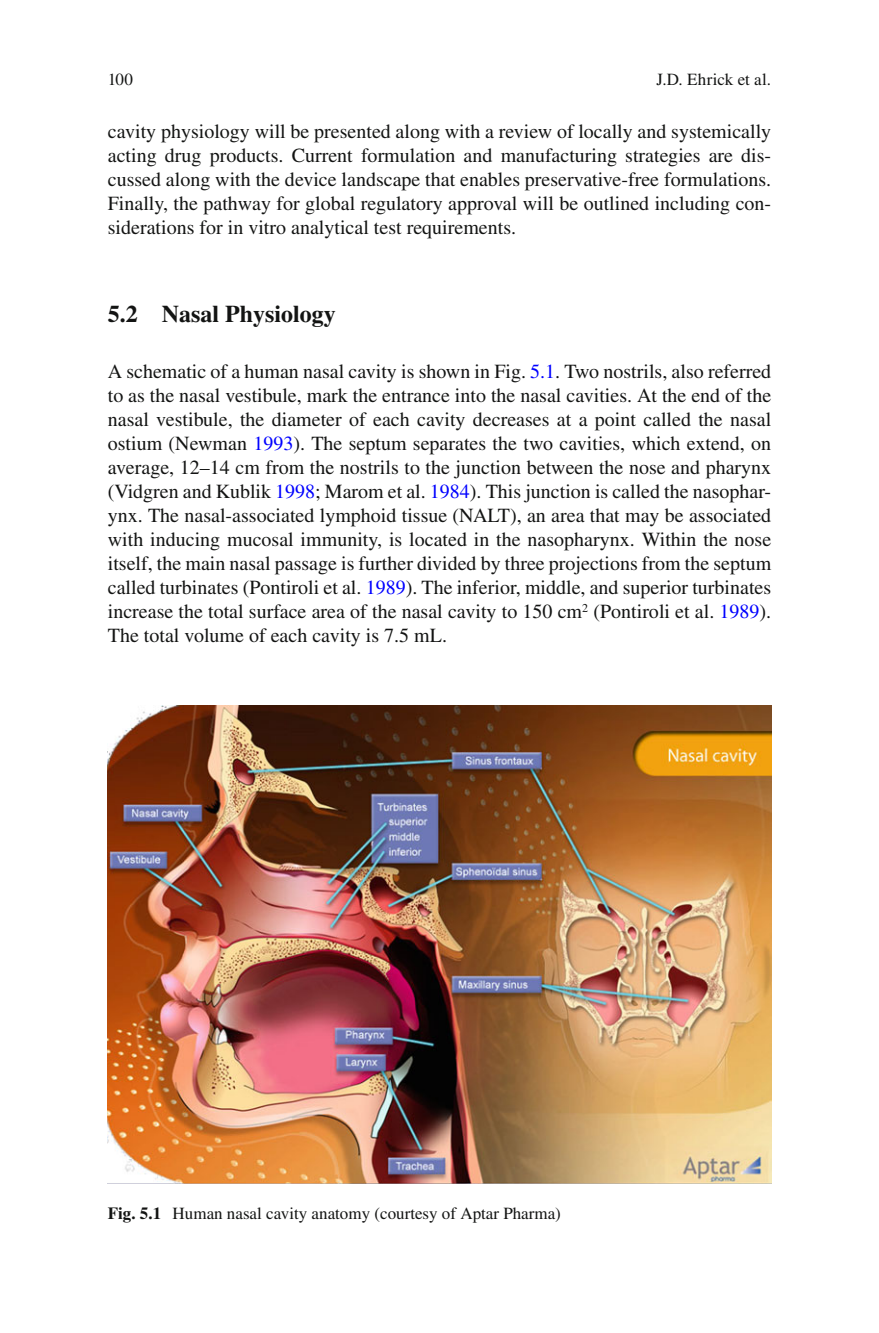
<style>
.page{position:relative;width:879px;height:1333px;background:#fff}
.page>*{position:absolute;margin:0;border:0;box-sizing:border-box;transform-origin:0 0}
.t1{font:700 24px "Times";color:#131413}
.t2{font:20px/24px "Times";color:#131413;text-align:justify}
.t3{font:17px "Times";color:#131413}
.s1{color:#00f}
.s2{font-weight:700}
</style>
<div class="page">
<img style="left:108px;top:705px;width:663px;height:477px">
<p class="t3" style="left:656px;top:73px;width:116px">J.D. Ehrick et al.</p>
<p class="t3" style="left:108px;top:73px;width:27px">100</p>
<p class="t2" style="left:108px;top:121px;width:665px">cavity physiology will be presented along with a review of locally and systemically acting drug products. Current formulation and manufacturing strategies are dis&shy;cussed along with the device landscape that enables preservative-free formulations.<br>Finally, the pathway for global regulatory approval will be outlined including con&shy;siderations for in vitro analytical test requirements.</p>
<p class="t1" style="left:108px;top:305px;width:230px">5.2 Nasal Physiology</p>
<p class="t2" style="left:108px;top:361px;width:665px">A schematic of a human nasal cavity is shown in Fig. <span class="s1">5.1</span> . Two nostrils, also referred to as the nasal vestibule, mark the entrance into the nasal cavities. At the end of the nasal vestibule, the diameter of each cavity decreases at a point called the nasal ostium (Newman <span class="s1">1993</span> ). The septum separates the two cavities, which extend, on average, 12–14 cm from the nostrils to the junction between the nose and pharynx (Vidgren and Kublik <span class="s1">1998</span> ; Marom et al. <span class="s1">1984</span> ). This junction is called the nasophar&shy;ynx. The nasal-associated lymphoid tissue (NALT), an area that may be associated with inducing mucosal immunity, is located in the nasopharynx. Within the nose itself, the main nasal passage is further divided by three projections from the septum called turbinates (Pontiroli et al. <span class="s1">1989</span> ). The inferior, middle, and superior turbinates increase the total surface area of the nasal cavity to 150 cm <sup>2</sup> (Pontiroli et al. <span class="s1">1989</span> ).<br>The total volume of each cavity is 7.5 mL.</p>
<p class="t3" style="left:108px;top:1206px;width:455px"><span class="s2">Fig. 5.1</span> Human nasal cavity anatomy (courtesy of Aptar Pharma)</p>
</div>
